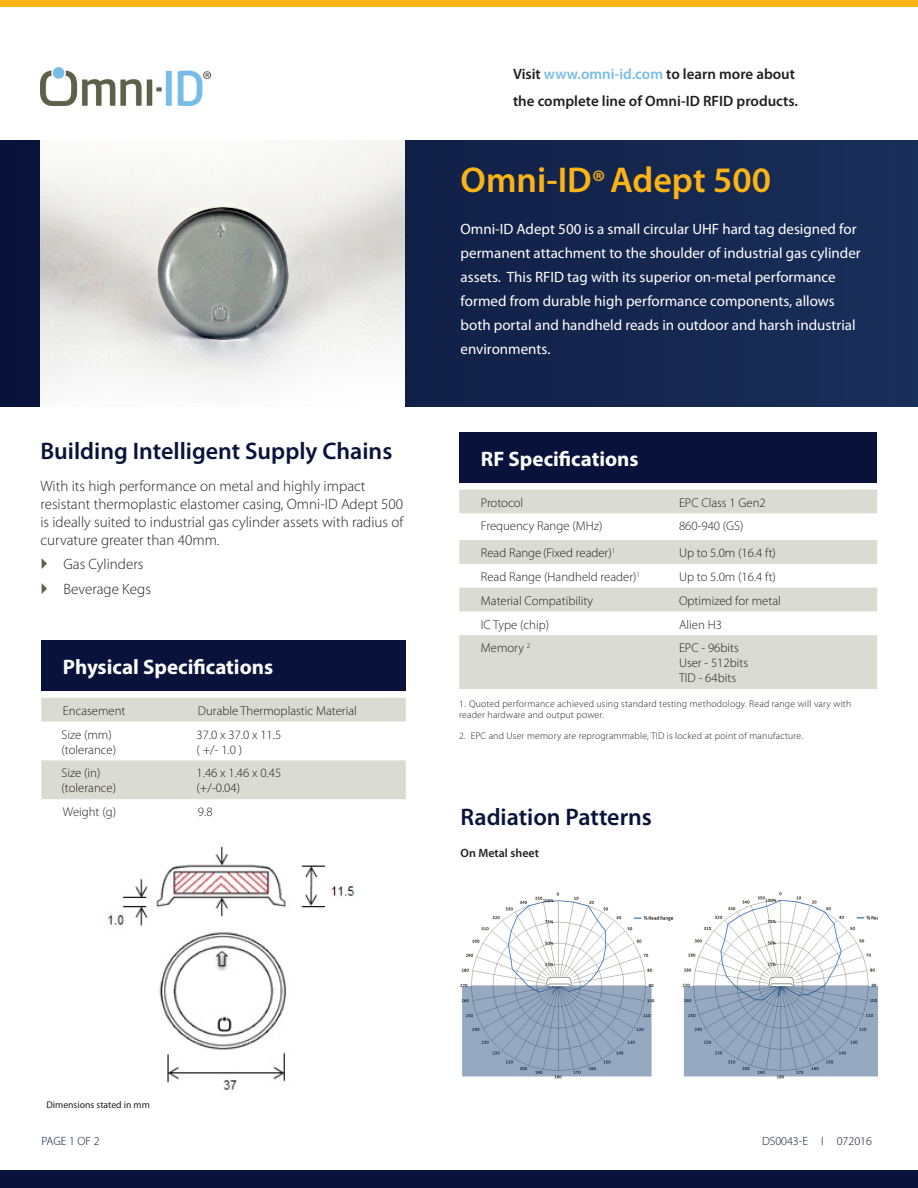
<style>
.page{position:relative;width:918px;height:1188px;background:#fff}
.page>*{position:absolute;margin:0;border:0;box-sizing:border-box;transform-origin:0 0}
._00_BlueBar_Title{font:600 36px "Myriad Pro";color:#fbb416}
._01_Heading{font:600 24px "Myriad Pro";color:#09123a}
.Table_Body{font:700 21px "Myriad Pro";color:#fff}
._00_BlueBar_Body{font:15px/24px "Myriad Pro";color:#fff}
._03_Body{font:300 15px/18px "Myriad Pro";color:#231f20}
.t1{font:600 15px/27px "Myriad Pro";color:#231f20}
.Table_Body-2{font:300 12.75px "Myriad Pro";color:#231f20}
.DocumentRev_Number{font:300 12px "Myriad Pro";color:#09123a}
._03_Bullet{font:600 12px "Myriad Pro";color:#231f20}
._03_Body-2{font:300 9.75px/11.2px "Myriad Pro";letter-spacing:.02em;color:#231f20}
.Table_Column_Head{font:9.75px "Myriad Pro";color:#231f20}
.s1{color:#78bde8}
.s2{font-size:31.5px}
</style>
<div class="page">
<div style="left:0;top:1170px;width:918px;height:18px;background:#09123a"></div>
<img style="left:41px;top:68px;width:170px;height:37px">
<div style="left:0;top:0;width:918px;height:7px;background:#fbb416"></div>
<svg style="left:0;top:140px;width:918px;height:266px;background:#14254e"></svg>
<img style="left:40px;top:140px;width:365px;height:266px">
<img style="left:460px;top:893px;width:418px;height:186px">
<div style="left:41px;top:640px;width:365px;height:51px;background:#09123a"></div>
<svg style="left:41px;top:698px;width:365px;height:101px"></svg>
<div style="left:459px;top:432px;width:418px;height:51px;background:#09123a"></div>
<svg style="left:459px;top:490px;width:418px;height:199px;fill:#dadbd3"></svg>
<img style="left:108px;top:846px;width:247px;height:246px">
<img style="left:213px;top:1013px;width:23px;height:19px">
<img style="left:210px;top:951px;width:22px;height:22px">
<p class="t1" style="left:513px;top:60px;width:287px">Visit <span class="s1">www.omni-id.com</span> to learn more about the complete line of Omni-ID RFID products.</p>
<p class="_01_Heading" style="left:40px;top:436px;width:353px">Building Intelligent Supply Chains</p>
<p class="_03_Body" style="left:40px;top:476px;width:364px">With its high performance on metal and highly impact resistant thermoplastic elastomer casing, Omni-ID Adept 500 is ideally suited to industrial gas cylinder assets with radius of curvature greater than 40mm.</p>
<p class="_03_Body" style="left:63px;top:555px;width:81px">Gas Cylinders</p>
<p class="_03_Body" style="left:63px;top:580px;width:89px">Beverage Kegs</p>
<p class="Table_Body" style="left:63px;top:653px;width:212px">Physical Specifications</p>
<p class="Table_Body-2" style="left:63px;top:703px;width:64px">Encasement</p>
<p class="Table_Body-2" style="left:198px;top:703px;width:160px">Durable Thermoplastic Material</p>
<p class="Table_Body-2" style="left:62px;top:727px;width:52px">Size (mm)</p>
<p class="Table_Body-2" style="left:62px;top:742px;width:56px">(tolerance)</p>
<p class="Table_Body-2" style="left:197px;top:727px;width:86px">37.0 x 37.0 x 11.5</p>
<p class="Table_Body-2" style="left:197px;top:742px;width:47px">( +/- 1.0 )</p>
<p class="Table_Body-2" style="left:62px;top:766px;width:40px">Size (in)</p>
<p class="Table_Body-2" style="left:62px;top:781px;width:56px">(tolerance)</p>
<p class="Table_Body-2" style="left:197px;top:766px;width:86px">1.46 x 1.46 x 0.45</p>
<p class="Table_Body-2" style="left:197px;top:781px;width:45px">(+/-0.04)</p>
<p class="Table_Body-2" style="left:63px;top:804px;width:55px">Weight (g)</p>
<p class="Table_Body-2" style="left:198px;top:804px;width:16px">9.8</p>
<p class="_00_BlueBar_Title" style="left:461px;top:157px;width:312px">Omni-ID<span class="s2">®</span>Adept 500</p>
<p class="_00_BlueBar_Body" style="left:461px;top:217px;width:402px">Omni-ID Adept 500 is a small circular UHF hard tag designed for permanent attachment to the shoulder of industrial gas cylinder assets. This RFID tag with its superior on-metal performance formed from durable high performance components, allows both portal and handheld reads in outdoor and harsh industrial environments.</p>
<p class="Table_Body" style="left:481px;top:445px;width:159px">RF Specifications</p>
<p class="Table_Body-2" style="left:481px;top:495px;width:44px">Protocol</p>
<p class="Table_Body-2" style="left:679px;top:495px;width:88px">EPC Class 1 Gen2</p>
<p class="Table_Body-2" style="left:481px;top:518px;width:123px">Frequency Range (MHz)</p>
<p class="Table_Body-2" style="left:679px;top:518px;width:66px">860-940 (GS)</p>
<p class="Table_Body-2" style="left:481px;top:545px;width:136px">Read Range (Fixed reader)<sup>1</sup></p>
<p class="Table_Body-2" style="left:679px;top:545px;width:98px">Up to 5.0m (16.4 ft)</p>
<p class="Table_Body-2" style="left:481px;top:569px;width:161px">Read Range (Handheld reader)<sup>1</sup></p>
<p class="Table_Body-2" style="left:679px;top:569px;width:98px">Up to 5.0m (16.4 ft)</p>
<p class="Table_Body-2" style="left:481px;top:593px;width:114px">Material Compatibility</p>
<p class="Table_Body-2" style="left:679px;top:593px;width:103px">Optimized for metal</p>
<p class="Table_Body-2" style="left:481px;top:617px;width:70px">IC Type (chip)</p>
<p class="Table_Body-2" style="left:679px;top:617px;width:44px">Alien H3</p>
<p class="Table_Body-2" style="left:481px;top:640px;width:51px">Memory <sup>2</sup></p>
<p class="Table_Body-2" style="left:679px;top:640px;width:61px">EPC - 96bits</p>
<p class="Table_Body-2" style="left:679px;top:655px;width:71px">User - 512bits</p>
<p class="Table_Body-2" style="left:679px;top:670px;width:59px">TID - 64bits</p>
<p class="_03_Body-2" style="left:459px;top:698px;width:394px">1. Quoted performance achieved using standard testing methodology. Read range will vary with reader hardware and output power.</p>
<p class="_03_Body-2" style="left:459px;top:730px;width:345px">2. EPC and User memory are reprogrammable, TID is locked at point of manufacture.</p>
<p class="_01_Heading" style="left:461px;top:802px;width:193px">Radiation Patterns</p>
<p class="_03_Bullet" style="left:461px;top:845px;width:80px">On Metal sheet</p>
<p class="Table_Column_Head" style="left:46px;top:1099px;width:105px">Dimensions stated in mm</p>
<p class="DocumentRev_Number" style="left:42px;top:1134px;width:60px">PAGE 1 OF 2</p>
<p class="DocumentRev_Number" style="left:762px;top:1134px;width:111px">DS0043-E I 072016</p>
</div>
